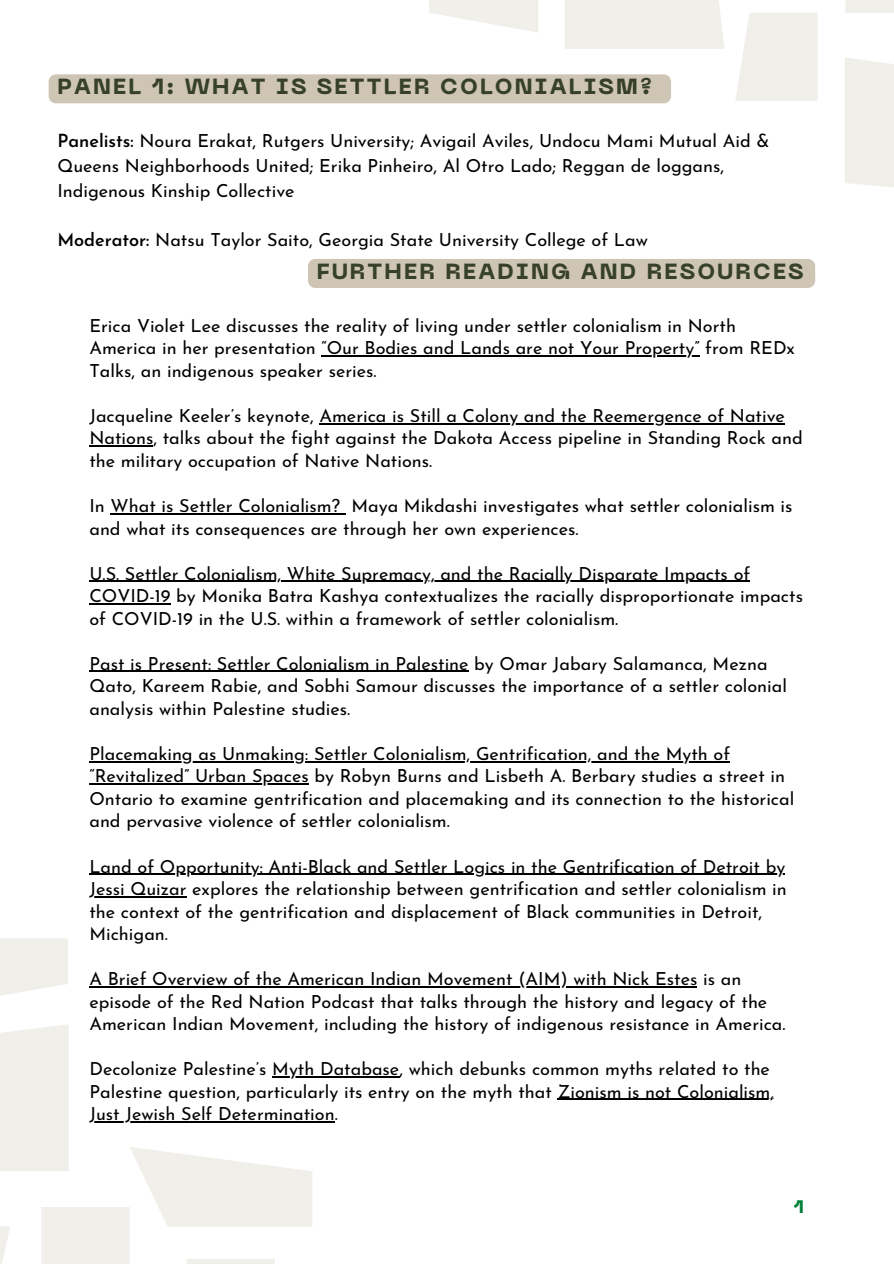
<style>
.page{position:relative;width:894px;height:1264px;background:#fff}
.page>*{position:absolute;margin:0;border:0;box-sizing:border-box;transform-origin:0 0}
.t1{font:800 21.75px "PP Neue Machina";letter-spacing:.1em;color:#36402b}
.t2{font:18px/22.5px "Josefin Sans";color:#000}
.t3{font:800 18px "PP Neue Machina";color:#008037}
.s1{font-weight:600}
</style>
<div class="page">
<svg style="left:0;top:874px;width:312px;height:389px"></svg>
<div style="left:49px;top:74px;width:366px;height:29px;background:#cec5b4"></div>
<div style="left:308px;top:259px;width:507px;height:29px;background:#cec5b4"></div>
<hr style="left:321px;top:355px;width:378px;height:1px;background:#000">
<hr style="left:319px;top:423px;width:465px;height:1px;background:#000">
<hr style="left:89px;top:445px;width:64px;height:1px;background:#000">
<hr style="left:111px;top:513px;width:229px;height:1px;background:#000">
<hr style="left:89px;top:580px;width:661px;height:2px;background:#000">
<hr style="left:89px;top:603px;width:81px;height:1px;background:#000">
<hr style="left:89px;top:671px;width:379px;height:1px;background:#000">
<hr style="left:89px;top:761px;width:641px;height:1px;background:#000">
<hr style="left:89px;top:783px;width:220px;height:1px;background:#000">
<hr style="left:89px;top:873px;width:696px;height:1px;background:#000">
<hr style="left:89px;top:896px;width:97px;height:1px;background:#000">
<hr style="left:89px;top:986px;width:608px;height:1px;background:#000">
<hr style="left:272px;top:1076px;width:127px;height:1px;background:#000">
<hr style="left:557px;top:1098px;width:216px;height:2px;background:#000">
<hr style="left:89px;top:1121px;width:245px;height:1px;background:#000">
<svg style="left:415px;top:0;width:478px;height:260px"></svg>
<p class="t1" style="left:57px;top:78px;width:596px">PANEL 1: WHAT IS SETTLER COLONIALISM?</p>
<p class="t2" style="left:57px;top:130px;width:713px;line-height:24.8px"><span class="s1">Panelists:</span> Noura Erakat, Rutgers University; Avigail Aviles, Undocu Mami Mutual Aid &amp;<br>Queens Neighborhoods United; Erika Pinheiro, Al Otro Lado; Reggan de loggans,<br>Indigenous Kinship Collective</p>
<p class="t2" style="left:57px;top:230px;width:592px"><span class="s1">Moderator:</span> Natsu Taylor Saito, Georgia State University College of Law</p>
<p class="t1" style="left:316px;top:263px;width:488px">FURTHER READING AND RESOURCES</p>
<p class="t2" style="left:89px;top:316px;width:706px">Erica Violet Lee discusses the reality of living under settler colonialism in North<br>America in her presentation “Our Bodies and Lands are not Your Property” from REDx<br>Talks, an indigenous speaker series.</p>
<p class="t2" style="left:89px;top:406px;width:714px">Jacqueline Keeler’s keynote, America is Still a Colony and the Reemergence of Native<br>Nations, talks about the fight against the Dakota Access pipeline in Standing Rock and the military occupation of Native Nations.</p>
<p class="t2" style="left:89px;top:496px;width:704px">In What is Settler Colonialism? Maya Mikdashi investigates what settler colonialism is and what its consequences are through her own experiences.</p>
<p class="t2" style="left:89px;top:564px;width:714px">U.S. Settler Colonialism, White Supremacy, and the Racially Disparate Impacts of<br>COVID-19 by Monika Batra Kashya contextualizes the racially disproportionate impacts of COVID-19 in the U.S. within a framework of settler colonialism.</p>
<p class="t2" style="left:89px;top:654px;width:699px">Past is Present: Settler Colonialism in Palestine by Omar Jabary Salamanca, Mezna<br>Qato, Kareem Rabie, and Sobhi Samour discusses the importance of a settler colonial analysis within Palestine studies.</p>
<p class="t2" style="left:89px;top:744px;width:706px">Placemaking as Unmaking: Settler Colonialism, Gentrification, and the Myth of “Revitalized” Urban Spaces by Robyn Burns and Lisbeth A. Berbary studies a street in Ontario to examine gentrification and placemaking and its connection to the historical and pervasive violence of settler colonialism.</p>
<p class="t2" style="left:89px;top:856px;width:698px">Land of Opportunity: Anti-Black and Settler Logics in the Gentrification of Detroit by Jessi Quizar explores the relationship between gentrification and settler colonialism in the context of the gentrification and displacement of Black communities in Detroit, Michigan.</p>
<p class="t2" style="left:89px;top:969px;width:697px">A Brief Overview of the American Indian Movement (AIM) with Nick Estes is an episode of the Red Nation Podcast that talks through the history and legacy of the<br>American Indian Movement, including the history of indigenous resistance in America.</p>
<p class="t2" style="left:89px;top:1059px;width:686px">Decolonize Palestine’s Myth Database, which debunks common myths related to the<br>Palestine question, particularly its entry on the myth that Zionism is not Colonialism,<br>Just Jewish Self Determination.</p>
<p class="t3" style="left:793px;top:1200px;width:12px">1</p>
</div>
